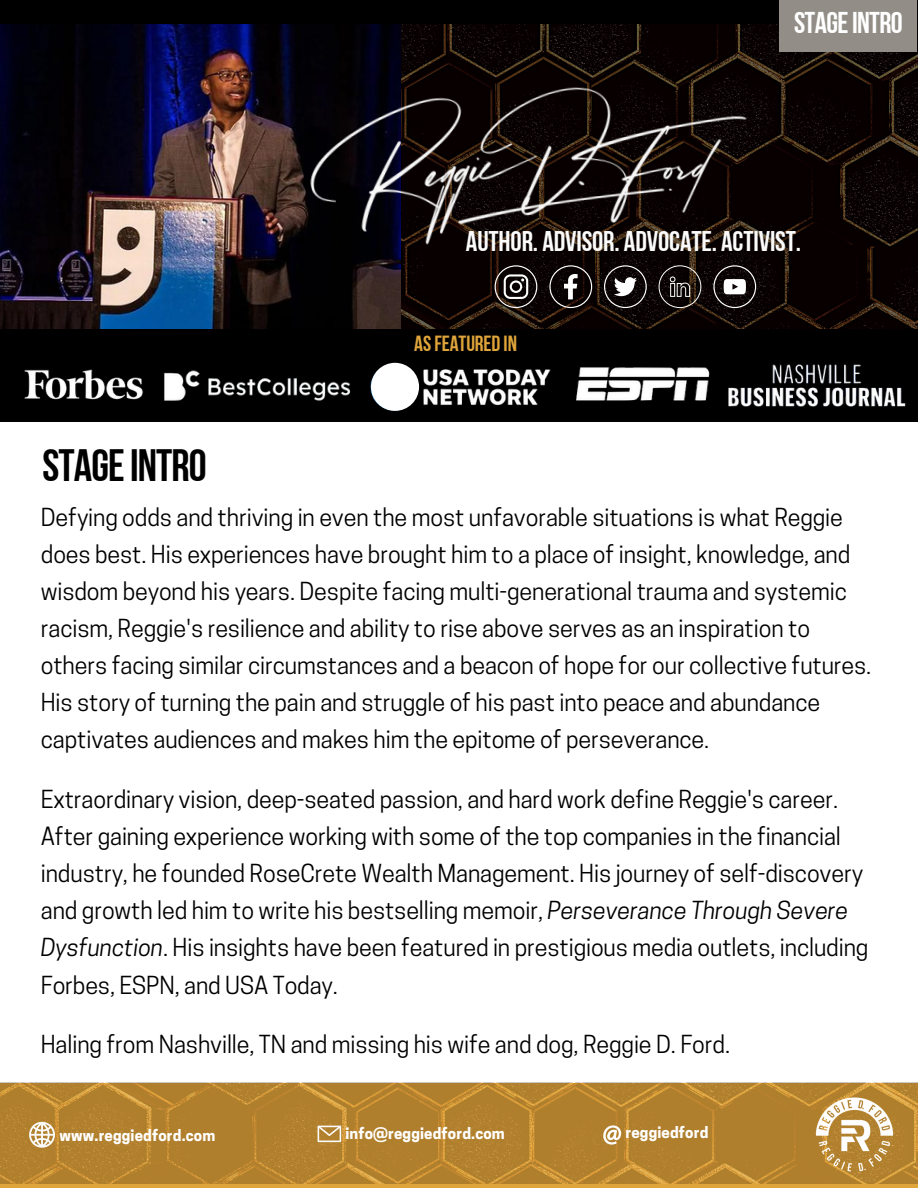
<style>
.page{position:relative;width:918px;height:1188px;background:#fff}
.page>*{position:absolute;margin:0;border:0;box-sizing:border-box;transform-origin:0 0}
.t1{font:45.3px "Bebas Neue Cyrillic";letter-spacing:-.02em;color:#000}
.t2{font:30px "Bebas Neue Cyrillic";letter-spacing:-.02em;color:#fff}
.t3{font:28.35px "Bebas Neue Cyrillic";letter-spacing:-.005em;color:#fbfbfb}
.t4{font:23.4px/37.2px "Cooper Hewitt";letter-spacing:-.005em;color:#000}
.t5{font:21.9px "Bebas Neue Cyrillic";letter-spacing:-.005em;color:#dfa53a}
.t6{font:700 15px "Cooper Hewitt";letter-spacing:.01em;color:#fff}
.s1{font-style:italic}
</style>
<div class="page">
<div style="left:0;top:0;width:918px;height:359px;background:#000"></div>
<img style="left:424px;top:25px;width:494px;height:304px">
<img style="left:0;top:25px;width:401px;height:304px">
<div style="left:0;top:329px;width:918px;height:93px;background:#000"></div>
<img style="left:24px;top:369px;width:120px;height:31px">
<img style="left:370px;top:362px;width:181px;height:49px">
<img style="left:576px;top:367px;width:134px;height:34px">
<img style="left:164px;top:370px;width:187px;height:31px">
<img style="left:728px;top:364px;width:178px;height:43px">
<div style="left:371px;top:363px;width:48px;height:48px;background:#fff;border-radius:50%"></div>
<div style="left:779px;top:0;width:138px;height:51px;background:#928e87"></div>
<img style="left:299px;top:24px;width:463px;height:303px">
<svg style="left:495px;top:265px;width:42px;height:43px"></svg>
<svg style="left:549px;top:265px;width:43px;height:43px"></svg>
<svg style="left:604px;top:265px;width:43px;height:43px"></svg>
<svg style="left:659px;top:265px;width:42px;height:43px"></svg>
<svg style="left:713px;top:265px;width:43px;height:43px"></svg>
<svg style="left:0;top:1183px;width:918px;height:5px;background:#d69e37"></svg>
<img style="left:0;top:1083px;width:918px;height:100px">
<svg style="left:29px;top:1122px;width:26px;height:26px"></svg>
<svg style="left:318px;top:1126px;width:23px;height:16px"></svg>
<svg style="left:603px;top:1125px;width:18px;height:20px"></svg>
<p class="t2" style="left:794px;top:10px;width:110px">STAGEINTRO</p>
<p class="t3" style="left:466px;top:230px;width:337px">AUTHOR. ADVISOR. ADVOCATE. ACTIVIST.</p>
<h1 class="t1" style="left:43px;top:447px;width:166px">STAGEINTRO</h1>
<p class="t5" style="left:414px;top:335px;width:104px">ASFEATURED IN</p>
<p class="t4" style="left:41px;top:501px;width:832px">Defying odds and thriving in even the most unfavorable situations is what Reggie does best. His experiences have brought him to a place of insight, knowledge, and wisdom beyond his years. Despite facing multi-generational trauma and systemic racism, Reggie's resilience and ability to rise above serves as an inspiration to others facing similar circumstances and a beacon of hope for our collective futures.<br>His story of turning the pain and struggle of his past into peace and abundance captivates audiences and makes him the epitome of perseverance.</p>
<p class="t4" style="left:41px;top:784px;width:829px">Extraordinary vision, deep-seated passion, and hard work define Reggie's career.<br>After gaining experience working with some of the top companies in the financial industry, he founded RoseCrete Wealth Management. His journey of self-discovery and growth led him to write his bestselling memoir, <span class="s1">Perseverance Through Severe Dysfunction</span>. His insights have been featured in prestigious media outlets, including Forbes, ESPN, and USA Today.</p>
<p class="t4" style="left:41px;top:1029px;width:691px">Haling from Nashville, TN and missing his wife and dog, Reggie D. Ford.</p>
<p class="t6" style="left:60px;top:1130px;width:157px">www.reggiedford.com</p>
<p class="t6" style="left:345px;top:1127px;width:161px">info@reggiedford.com</p>
<p class="t6" style="left:626px;top:1126px;width:84px">reggiedford</p>
</div>
